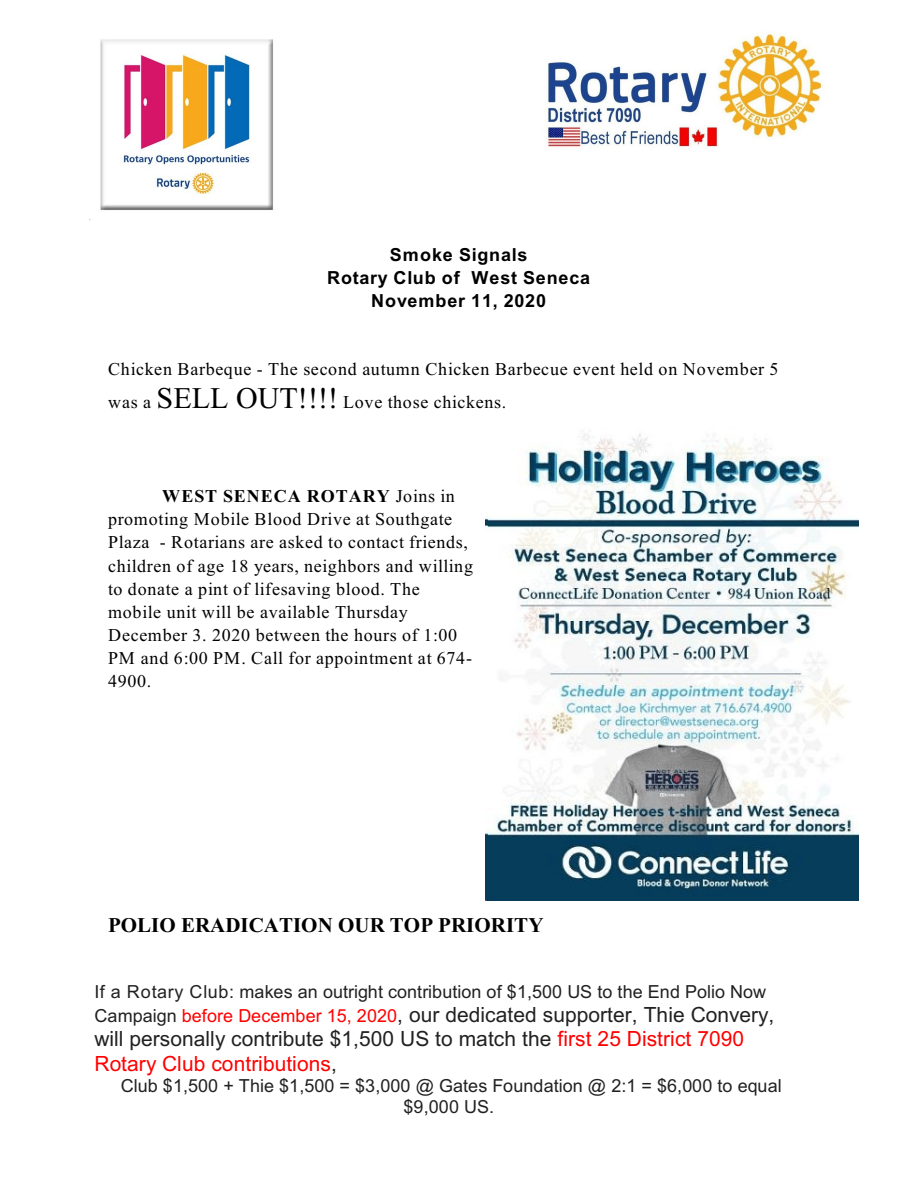
<style>
.page{position:relative;width:918px;height:1188px;background:#fff}
.page>*{position:absolute;margin:0;border:0;box-sizing:border-box;transform-origin:0 0}
.t1{font:21px/24.3px "Arial";letter-spacing:.005em;color:#212121}
.t2{font:700 21px "Times New Roman";letter-spacing:.005em;color:#000}
.t3{font:18px/23.1px "Times New Roman";letter-spacing:.04em;color:#000}
.t4{font:18px/20.7px "Arial";letter-spacing:.005em;color:#212121;text-align:center}
.t5{font:700 18px/23.1px "Arial";letter-spacing:.045em;color:#000;text-align:center}
.s1{font-size:30px}
.s2{font-weight:700}
.s3{font-size:18px}
.s4{font-size:18px;color:#f00}
.s5{color:#f00}
</style>
<div class="page">
<img style="left:546px;top:33px;width:277px;height:114px">
<img style="left:100px;top:39px;width:173px;height:171px">
<img style="left:485px;top:434px;width:374px;height:467px">
<p class="t5" style="left:327px;top:244px;width:265px">Smoke Signals<br>Rotary Club of West Seneca<br>November 11, 2020</p>
<p class="t3" style="left:108px;top:354px;width:672px;line-height:33px">Chicken Barbeque - The second autumn Chicken Barbecue event held on November 5 was a <span class="s1">SELL OUT!!!!</span> Love those chickens.</p>
<p class="t3" style="left:108px;top:487px;width:367px;text-indent:54px"><span class="s2">WEST SENECA ROTARY</span> Joins in promoting Mobile Blood Drive at Southgate Plaza - Rotarians are asked to contact friends, children of age 18 years, neighbors and willing to donate a pint of lifesaving blood. The mobile unit will be available Thursday December 3. 2020 between the hours of 1:00<br>PM and 6:00 PM. Call for appointment at 674- 4900.</p>
<p class="t2" style="left:108px;top:917px;width:437px">POLIO ERADICATION OUR TOP PRIORITY</p>
<p class="t4" style="left:94px;top:983px;width:673px">If a Rotary Club: makes an outright contribution of $1,500 US to the End Polio Now</p>
<p class="t1" style="left:94px;top:1004px;width:681px"><span class="s3">Campaign</span> <span class="s4">before December 15, 2020</span>, our dedicated supporter, Thie Convery, will personally contribute $1,500 US to match the <span class="s5">first 25 District 7090<br>Rotary Club contributions</span>,</p>
<p class="t4" style="left:121px;top:1077px;width:662px">Club $1,500 + Thie $1,500 = $3,000 @ Gates Foundation @ 2:1 = $6,000 to equal $9,000 US.</p>
</div>
